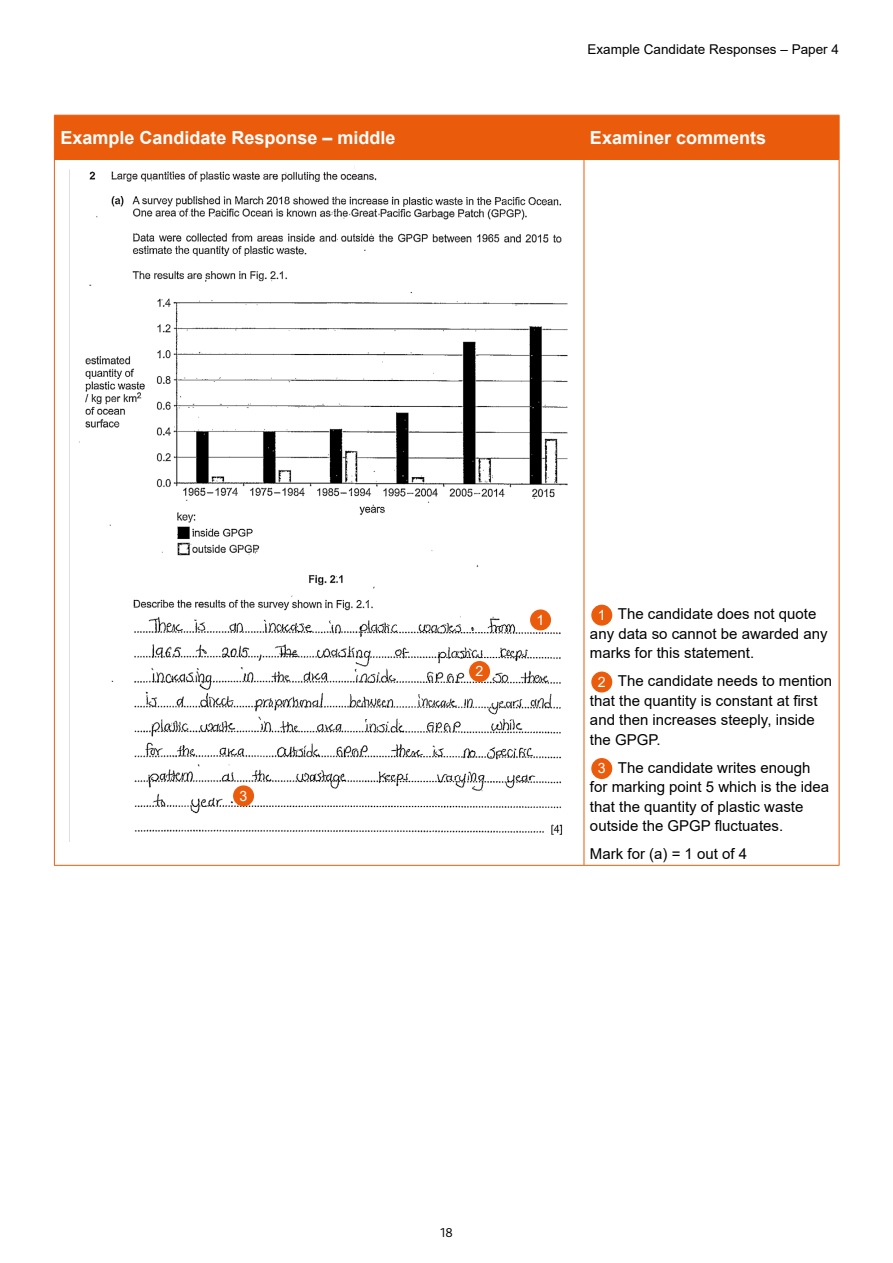
<style>
.page{position:relative;width:893px;height:1263px;background:#fff}
.page>*{position:absolute;margin:0;border:0;box-sizing:border-box;transform-origin:0 0}
.Table_heading_white{font:700 18px "Arial";color:#fff}
.Examiner_comments{font:15px/19.5px "Arial";color:#000}
.t1{font:14.25px "Arial";color:#fff}
.t2{font:13.5px "Arial";color:#000}
.t3{font:300 13.5px "Bliss Pro";color:#000}
</style>
<div class="page">
<div style="left:55px;top:116px;width:784px;height:43px;background:#ea5c0c"></div>
<hr style="left:54px;top:116px;width:1px;height:43px;background:#ea5c0c">
<hr style="left:54px;top:115px;width:530px;height:1px;background:#ea5c0c">
<hr style="left:54px;top:159px;width:530px;height:1px;background:#ea5c0c">
<hr style="left:584px;top:116px;width:1px;height:43px;background:#ea5c0c">
<hr style="left:584px;top:115px;width:255px;height:1px;background:#ea5c0c">
<hr style="left:839px;top:116px;width:1px;height:43px;background:#ea5c0c">
<hr style="left:584px;top:159px;width:255px;height:1px;background:#ea5c0c">
<hr style="left:54px;top:160px;width:1px;height:705px;background:#ea5c0c">
<hr style="left:54px;top:865px;width:530px;height:1px;background:#ea5c0c">
<hr style="left:584px;top:160px;width:1px;height:705px;background:#ea5c0c">
<hr style="left:839px;top:160px;width:1px;height:705px;background:#ea5c0c">
<hr style="left:584px;top:865px;width:255px;height:1px;background:#ea5c0c">
<img style="left:69px;top:165px;width:499px;height:676px">
<div style="left:592px;top:605px;width:20px;height:20px;background:#ea5c0c;border-radius:50%"></div>
<div style="left:591px;top:605px;width:21px;height:21px;border:1px solid #ea5c0c;border-radius:50%"></div>
<div style="left:592px;top:672px;width:20px;height:20px;background:#ea5c0c;border-radius:50%"></div>
<div style="left:591px;top:671px;width:21px;height:21px;border:1px solid #ea5c0c;border-radius:50%"></div>
<div style="left:592px;top:759px;width:20px;height:19px;background:#ea5c0c;border-radius:50%"></div>
<div style="left:591px;top:758px;width:21px;height:21px;border:1px solid #ea5c0c;border-radius:50%"></div>
<div style="left:531px;top:610px;width:19px;height:20px;background:#ea5c0c;border-radius:50%"></div>
<div style="left:530px;top:609px;width:21px;height:21px;border:1px solid #ea5c0c;border-radius:50%"></div>
<div style="left:470px;top:662px;width:19px;height:19px;background:#ea5c0c;border-radius:50%"></div>
<div style="left:469px;top:661px;width:21px;height:21px;border:1px solid #ea5c0c;border-radius:50%"></div>
<div style="left:234px;top:786px;width:19px;height:20px;background:#ea5c0c;border-radius:50%"></div>
<div style="left:233px;top:785px;width:21px;height:21px;border:1px solid #ea5c0c;border-radius:50%"></div>
<p class="t2" style="left:588px;top:40px;width:253px">Example Candidate Responses – Paper 4</p>
<p class="Table_heading_white" style="left:60px;top:125px;width:337px">Example Candidate Response – middle</p>
<p class="Table_heading_white" style="left:590px;top:125px;width:178px">Examiner comments</p>
<p class="t1" style="left:240px;top:786px;width:9px">3</p>
<p class="t1" style="left:476px;top:661px;width:9px">2</p>
<p class="t1" style="left:537px;top:610px;width:9px">1</p>
<p class="Examiner_comments" style="left:590px;top:604px;width:239px;text-indent:28px">The candidate does not quote any data so cannot be awarded any marks for this statement.</p>
<p class="t1" style="left:598px;top:672px;width:9px">2</p>
<p class="t1" style="left:598px;top:605px;width:9px">1</p>
<p class="Examiner_comments" style="left:590px;top:671px;width:244px;text-indent:28px">The candidate needs to mention that the quantity is constant at first and then increases steeply, inside the GPGP.</p>
<p class="t1" style="left:598px;top:758px;width:9px">3</p>
<p class="Examiner_comments" style="left:590px;top:758px;width:241px;text-indent:28px">The candidate writes enough for marking point 5 which is the idea that the quantity of plastic waste outside the GPGP fluctuates.</p>
<p class="Examiner_comments" style="left:590px;top:844px;width:159px">Mark for (a) = 1 out of 4</p>
<p class="t3" style="left:440px;top:1224px;width:14px">18</p>
</div>
